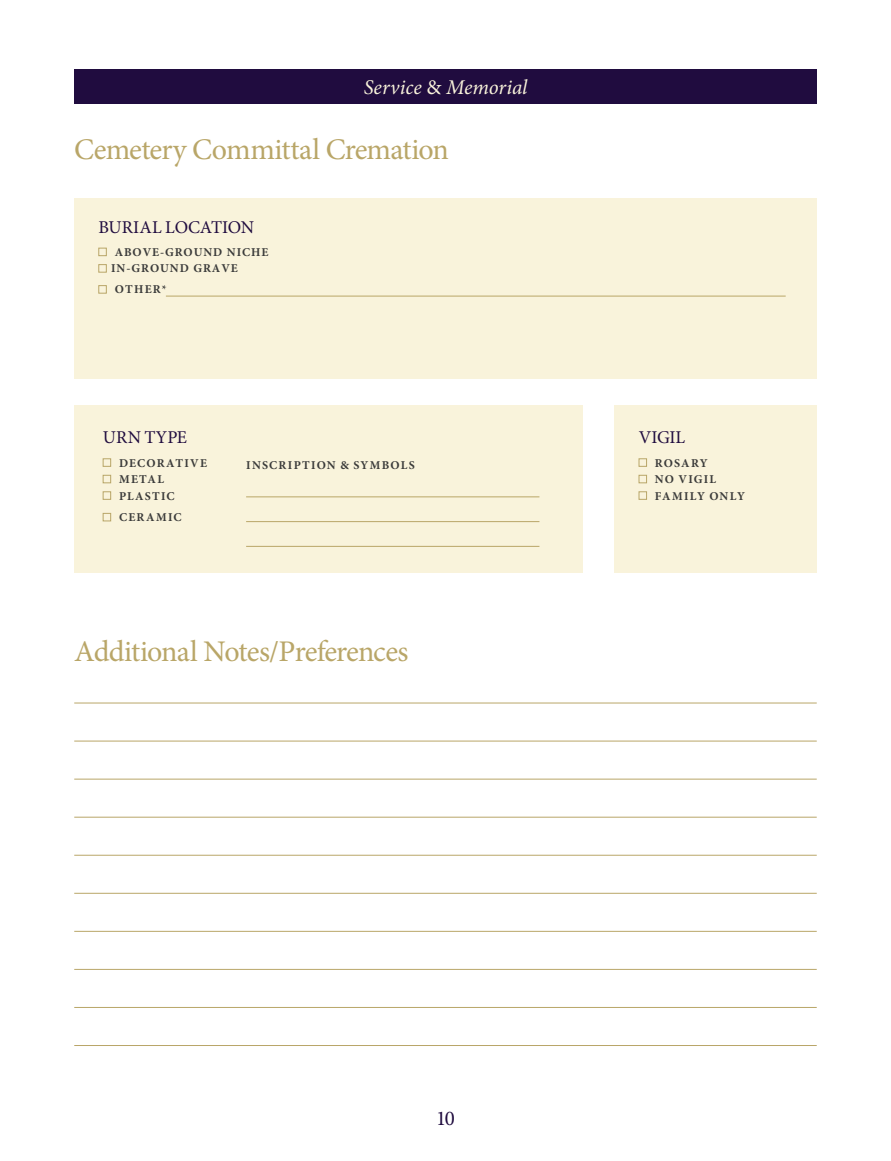
<style>
.page{position:relative;width:891px;height:1161px;background:#fff}
.page>*{position:absolute;margin:0;border:0;box-sizing:border-box;transform-origin:0 0}
.t1{font:30px "Minion Pro";letter-spacing:-.03em;color:#b9a668}
.t2{font:italic 21px "Minion Pro";letter-spacing:-.005em;color:#f9f3db}
.t3{font:21px "Minion Pro";color:#200c3f}
.t4{font:18px "Minion Pro";letter-spacing:-.005em;color:#200c3f}
.t5{font:700 12px/16.5px "Minion Pro";letter-spacing:.095em;color:#3b3b3a}
.t6{font:700 12px/16.4px "Minion Pro";letter-spacing:.075em;color:#3b3b3a}
.s1{font-style:normal}
</style>
<div class="page">
<svg style="left:74px;top:702px;width:743px;height:267px"></svg>
<div style="left:74px;top:405px;width:509px;height:168px;background:#f9f3db"></div>
<div style="left:74px;top:198px;width:743px;height:181px;background:#f9f3db"></div>
<div style="left:74px;top:69px;width:743px;height:35px;background:#200c3f"></div>
<hr style="left:166px;top:296px;width:620px;height:1px;background:#b9a668">
<div style="left:98px;top:248px;width:9px;height:8px;border:1px solid #b9a668"></div>
<div style="left:98px;top:264px;width:9px;height:9px;border:1px solid #b9a668"></div>
<div style="left:98px;top:285px;width:9px;height:9px;border:1px solid #b9a668"></div>
<div style="left:103px;top:458px;width:8px;height:9px;border:1px solid #b9a668"></div>
<div style="left:103px;top:475px;width:8px;height:8px;border:1px solid #b9a668"></div>
<div style="left:103px;top:491px;width:8px;height:9px;border:1px solid #b9a668"></div>
<div style="left:103px;top:513px;width:8px;height:8px;border:1px solid #b9a668"></div>
<hr style="left:246px;top:496px;width:293px;height:1px;background:#b9a668">
<hr style="left:246px;top:521px;width:293px;height:1px;background:#b9a668">
<hr style="left:246px;top:546px;width:293px;height:1px;background:#b9a668">
<div style="left:614px;top:405px;width:203px;height:168px;background:#f9f3db"></div>
<div style="left:639px;top:458px;width:8px;height:9px;border:1px solid #b9a668"></div>
<div style="left:639px;top:475px;width:8px;height:8px;border:1px solid #b9a668"></div>
<div style="left:639px;top:491px;width:8px;height:9px;border:1px solid #b9a668"></div>
<hr style="left:74px;top:703px;width:743px;height:1px;background:#b9a668">
<hr style="left:74px;top:741px;width:743px;height:1px;background:#b9a668">
<hr style="left:74px;top:779px;width:743px;height:1px;background:#b9a668">
<hr style="left:74px;top:817px;width:743px;height:1px;background:#b9a668">
<hr style="left:74px;top:855px;width:743px;height:1px;background:#b9a668">
<hr style="left:74px;top:931px;width:743px;height:1px;background:#b9a668">
<hr style="left:74px;top:893px;width:743px;height:1px;background:#b9a668">
<hr style="left:74px;top:969px;width:743px;height:1px;background:#b9a668">
<hr style="left:74px;top:1007px;width:743px;height:1px;background:#b9a668">
<hr style="left:74px;top:1045px;width:743px;height:1px;background:#b9a668">
<h2 class="t2" style="left:364px;top:73px;width:165px">Service <span class="s1">&amp;</span> Memorial</h2>
<h1 class="t1" style="left:74px;top:129px;width:376px">Cemetery Committal Cremation</h1>
<h3 class="t4" style="left:98px;top:215px;width:157px">BURIAL LOCATION</h3>
<p class="t6" style="left:111px;top:244px;width:159px">ABOVE-GROUND NICHE<br>IN-GROUND GRAVE</p>
<p class="t5" style="left:115px;top:281px;width:53px">OTHER*</p>
<h3 class="t4" style="left:103px;top:426px;width:86px">URN TYPE</h3>
<p class="t5" style="left:119px;top:454px;width:90px">DECORATIVE<br>METAL<br>PLASTIC</p>
<p class="t5" style="left:119px;top:509px;width:64px">CERAMIC</p>
<p class="t5" style="left:246px;top:457px;width:170px">INSCRIPTION &amp; SYMBOLS</p>
<h1 class="t1" style="left:74px;top:631px;width:336px">Additional Notes/Preferences</h1>
<h3 class="t4" style="left:639px;top:426px;width:48px">VIGIL</h3>
<p class="t5" style="left:655px;top:454px;width:91px">ROSARY<br>NO VIGIL<br>FAMILY ONLY</p>
<h2 class="t3" style="left:436px;top:1104px;width:20px">10</h2>
</div>
